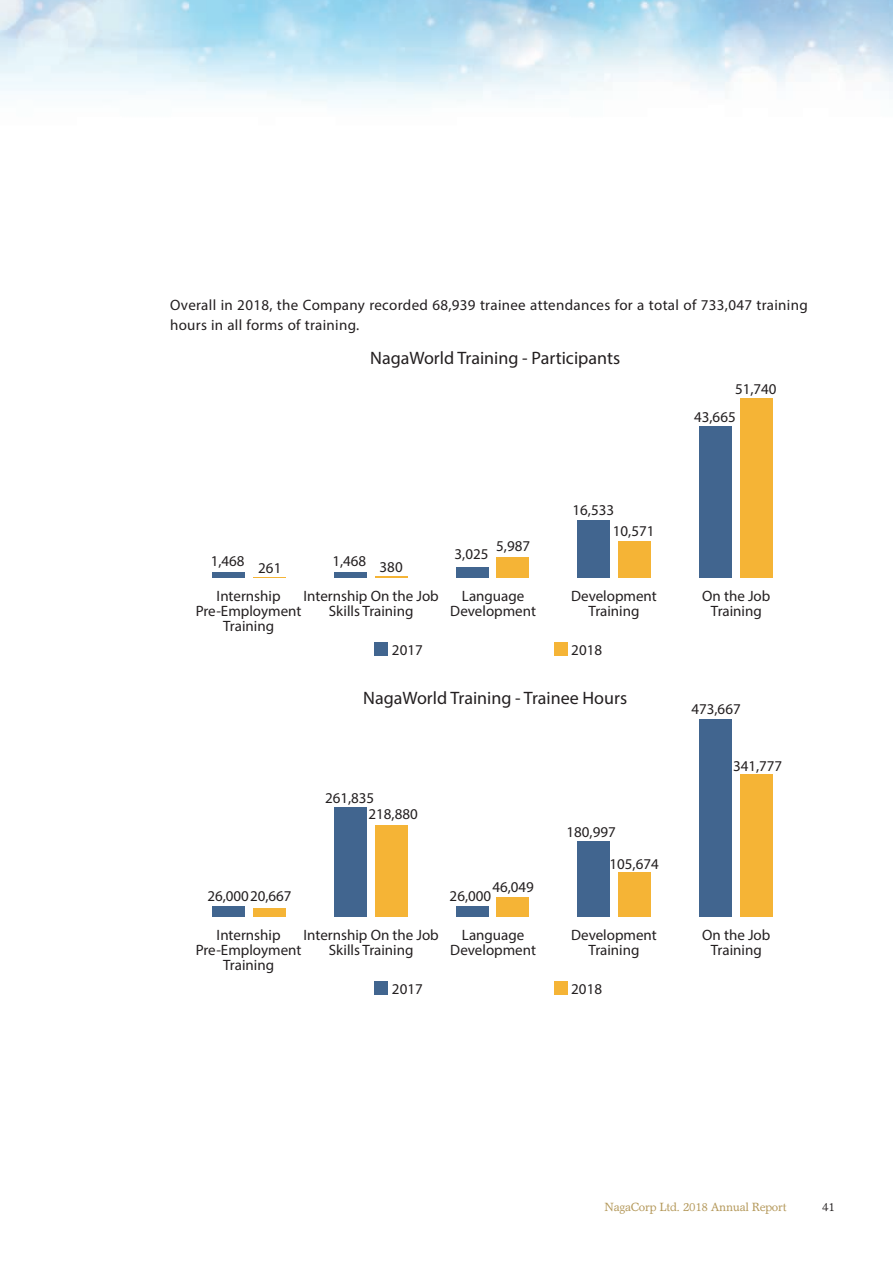
<style>
.page{position:relative;width:893px;height:1263px;background:#fff}
.page>*{position:absolute;margin:0;border:0;box-sizing:border-box;transform-origin:0 0}
.t1{font:18px "Myriad Pro";color:#231f20}
.t2{font:15px/15px "Myriad Pro";color:#231f20;text-align:center}
.t3{font:15px/19.5px "Myriad Pro";letter-spacing:.02em;color:#231f20}
.t4{font:12px "Garth Graphic Std";letter-spacing:-.025em;color:#b39758}
.t5{font:12px "Garth Graphic Std";color:#231f20}
</style>
<div class="page">
<div style="left:740px;top:398px;width:32px;height:180px;background:#f5b436"></div>
<div style="left:699px;top:426px;width:33px;height:152px;background:#41658f"></div>
<div style="left:618px;top:541px;width:33px;height:37px;background:#f5b436"></div>
<div style="left:578px;top:520px;width:32px;height:58px;background:#41658f"></div>
<div style="left:497px;top:557px;width:32px;height:21px;background:#f5b436"></div>
<div style="left:456px;top:567px;width:32px;height:11px;background:#41658f"></div>
<hr style="left:375px;top:576px;width:32px;height:2px;background:#f5b436">
<div style="left:334px;top:573px;width:33px;height:5px;background:#41658f"></div>
<hr style="left:253px;top:577px;width:33px;height:1px;background:#f5b436">
<div style="left:213px;top:573px;width:32px;height:5px;background:#41658f"></div>
<div style="left:375px;top:643px;width:13px;height:13px;background:#41658f"></div>
<div style="left:555px;top:643px;width:13px;height:13px;background:#f5b436"></div>
<div style="left:740px;top:774px;width:32px;height:143px;background:#f5b436"></div>
<div style="left:699px;top:719px;width:33px;height:198px;background:#41658f"></div>
<div style="left:618px;top:873px;width:33px;height:44px;background:#f5b436"></div>
<div style="left:578px;top:841px;width:32px;height:76px;background:#41658f"></div>
<div style="left:497px;top:898px;width:32px;height:19px;background:#f5b436"></div>
<div style="left:456px;top:906px;width:32px;height:11px;background:#41658f"></div>
<div style="left:375px;top:826px;width:32px;height:91px;background:#f5b436"></div>
<div style="left:334px;top:808px;width:33px;height:109px;background:#41658f"></div>
<div style="left:253px;top:908px;width:33px;height:9px;background:#f5b436"></div>
<div style="left:213px;top:906px;width:32px;height:11px;background:#41658f"></div>
<div style="left:375px;top:982px;width:13px;height:13px;background:#41658f"></div>
<div style="left:555px;top:982px;width:13px;height:13px;background:#f5b436"></div>
<p class="t3" style="left:170px;top:295px;width:639px">Overall in 2018, the Company recorded 68,939 trainee attendances for a total of 733,047 training hours in all forms of training.</p>
<p class="t2" style="left:211px;top:553px;width:35px">1,468</p>
<p class="t2" style="left:258px;top:560px;width:25px">261</p>
<p class="t1" style="left:370px;top:347px;width:251px">NagaWorld Training - Participants</p>
<p class="t2" style="left:332px;top:553px;width:35px">1,468</p>
<p class="t2" style="left:380px;top:559px;width:25px">380</p>
<p class="t2" style="left:455px;top:546px;width:35px">3,025</p>
<p class="t2" style="left:496px;top:539px;width:35px">5,987</p>
<p class="t2" style="left:613px;top:499px;width:43px;line-height:21.5px;text-align:left;text-indent:-40px">16,533<br>10,571</p>
<p class="t2" style="left:735px;top:381px;width:43px">51,740</p>
<p class="t2" style="left:694px;top:409px;width:43px">43,665</p>
<p class="t2" style="left:196px;top:588px;width:107px">Internship<br>Pre-Employment<br>Training</p>
<p class="t2" style="left:303px;top:588px;width:137px">Internship On the Job<br>Skills Training</p>
<p class="t2" style="left:392px;top:642px;width:32px">2017</p>
<p class="t2" style="left:571px;top:642px;width:32px">2018</p>
<p class="t2" style="left:450px;top:588px;width:87px">Language<br>Development</p>
<p class="t2" style="left:571px;top:588px;width:87px">Development<br>Training</p>
<p class="t2" style="left:702px;top:588px;width:70px">On the Job<br>Training</p>
<p class="t2" style="left:207px;top:889px;width:86px">26,00020,667</p>
<p class="t1" style="left:363px;top:686px;width:265px">NagaWorld Training - Trainee Hours</p>
<p class="t2" style="left:325px;top:790px;width:51px">261,835</p>
<p class="t2" style="left:369px;top:806px;width:51px">218,880</p>
<p class="t2" style="left:492px;top:879px;width:43px">46,049</p>
<p class="t2" style="left:450px;top:889px;width:43px">26,000</p>
<p class="t2" style="left:610px;top:815px;width:51px;line-height:32.2px;text-align:left;text-indent:-43px">180,997<br>105,674</p>
<p class="t2" style="left:691px;top:701px;width:51px">473,667</p>
<p class="t2" style="left:733px;top:758px;width:51px">341,777</p>
<p class="t2" style="left:196px;top:927px;width:107px">Internship<br>Pre-Employment<br>Training</p>
<p class="t2" style="left:303px;top:927px;width:137px">Internship On the Job<br>Skills Training</p>
<p class="t2" style="left:392px;top:981px;width:32px">2017</p>
<p class="t2" style="left:571px;top:981px;width:32px">2018</p>
<p class="t2" style="left:450px;top:927px;width:87px">Language<br>Development</p>
<p class="t2" style="left:571px;top:927px;width:87px">Development<br>Training</p>
<p class="t2" style="left:702px;top:927px;width:70px">On the Job<br>Training</p>
<p class="t4" style="left:604px;top:1200px;width:184px">NagaCorp Ltd. 2018 Annual Report</p>
<p class="t5" style="left:822px;top:1200px;width:14px">41</p>
</div>
